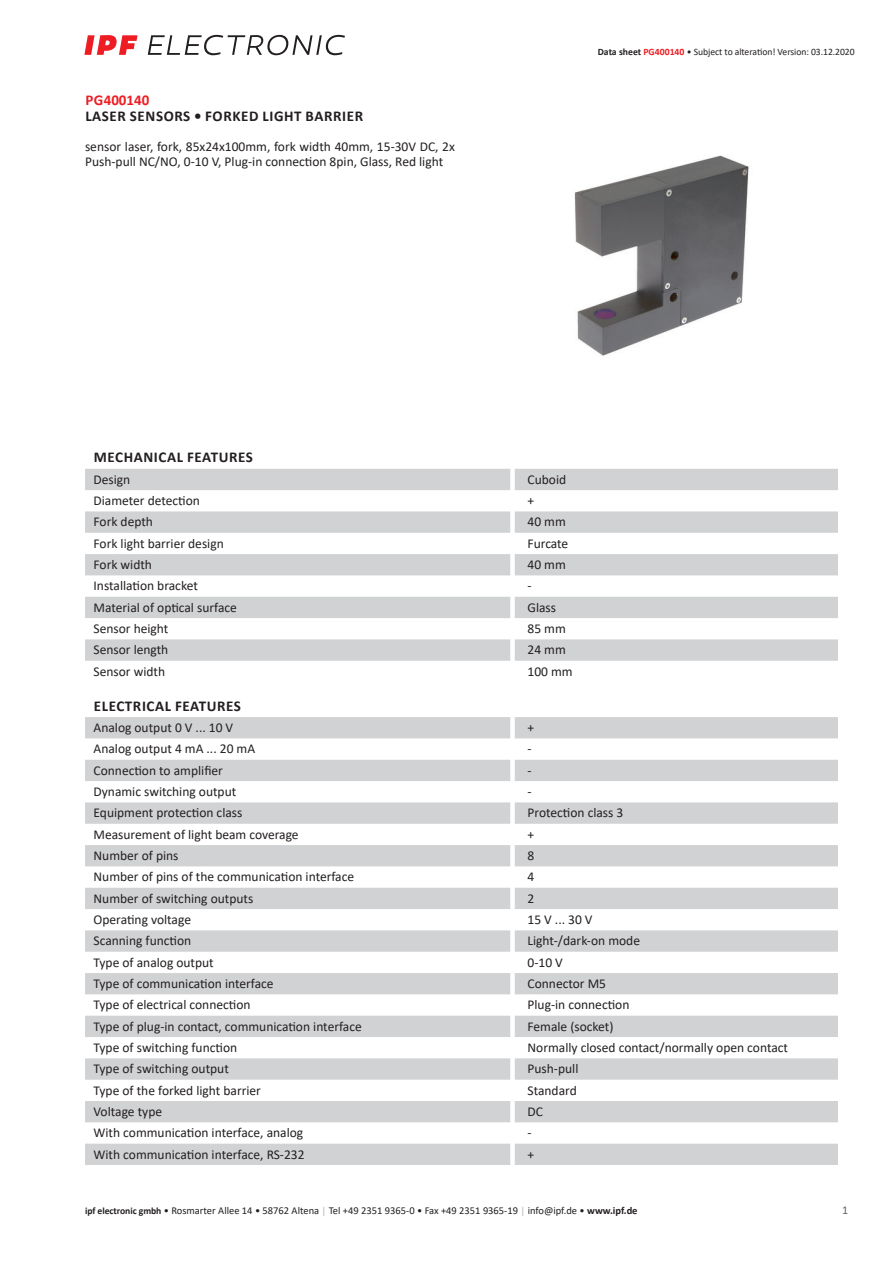
<style>
.page{position:relative;width:893px;height:1263px;background:#fff}
.page>*{position:absolute;margin:0;border:0;box-sizing:border-box;transform-origin:0 0}
.t1{font:700 15px "Calibri";letter-spacing:.04em;color:#231f20}
.t2{font:700 15px "Calibri";color:#ee1d23}
.t3{font:13.5px/15px "Calibri";color:#231f20}
.t4{font:12px "Calibri";color:#636366}
.t5{font:10.5px "Calibri";color:#231f20}
.t6{font:9.75px "Calibri";letter-spacing:-.005em;color:#231f20}
.s1{font-weight:700}
.s2{font-weight:700;color:#ee1d23}
.s3{font-weight:700;font-size:9.75px}
.s4{font-size:9.75px;color:#a8a9ad}
</style>
<div class="page">
<svg style="left:148px;top:35px;width:197px;height:20px"></svg>
<svg style="left:84px;top:35px;width:54px;height:20px"></svg>
<svg style="left:85px;top:469px;width:753px;height:192px;fill:#d1d2d4"></svg>
<svg style="left:85px;top:717px;width:753px;height:448px;fill:#d2d3d5"></svg>
<img style="left:574px;top:155px;width:175px;height:201px">
<p class="t2" style="left:85px;top:89px;width:66px">PG400140</p>
<p class="t1" style="left:85px;top:106px;width:279px">LASER SENSORS • FORKED LIGHT BARRIER</p>
<p class="t3" style="left:85px;top:139px;width:371px">sensor laser, fork, 85x24x100mm, fork width 40mm, 15-30V DC, 2x<br>Push-pull NC/NO, 0-10 V, Plug-in connection 8pin, Glass, Red light</p>
<p class="t6" style="left:598px;top:45px;width:258px"><span class="s1">Data sheet</span> <span class="s2">PG400140</span> • Subject to alteration! Version: 03.12.2020</p>
<p class="t1" style="left:94px;top:447px;width:161px">MECHANICAL FEATURES</p>
<p class="t3" style="left:94px;top:471px;width:38px">Design</p>
<p class="t3" style="left:527px;top:471px;width:40px">Cuboid</p>
<p class="t3" style="left:94px;top:493px;width:108px">Diameter detection</p>
<p class="t3" style="left:527px;top:493px;width:8px">+</p>
<p class="t3" style="left:94px;top:514px;width:61px">Fork depth</p>
<p class="t3" style="left:527px;top:514px;width:40px">40 mm</p>
<p class="t3" style="left:94px;top:535px;width:132px">Fork light barrier design</p>
<p class="t3" style="left:527px;top:535px;width:42px">Furcate</p>
<p class="t3" style="left:94px;top:557px;width:60px">Fork width</p>
<p class="t3" style="left:527px;top:557px;width:40px">40 mm</p>
<p class="t3" style="left:94px;top:578px;width:106px">Installation bracket</p>
<p class="t3" style="left:527px;top:578px;width:6px">-</p>
<p class="t3" style="left:94px;top:599px;width:145px">Material of optical surface</p>
<p class="t3" style="left:527px;top:599px;width:30px">Glass</p>
<p class="t3" style="left:94px;top:621px;width:76px">Sensor height</p>
<p class="t3" style="left:527px;top:621px;width:40px">85 mm</p>
<p class="t3" style="left:94px;top:642px;width:76px">Sensor length</p>
<p class="t3" style="left:527px;top:642px;width:40px">24 mm</p>
<p class="t3" style="left:94px;top:663px;width:73px">Sensor width</p>
<p class="t3" style="left:527px;top:663px;width:47px">100 mm</p>
<p class="t1" style="left:94px;top:695px;width:149px">ELECTRICAL FEATURES</p>
<p class="t3" style="left:94px;top:720px;width:141px">Analog output 0 V ... 10 V</p>
<p class="t3" style="left:527px;top:720px;width:8px">+</p>
<p class="t3" style="left:94px;top:741px;width:163px">Analog output 4 mA ... 20 mA</p>
<p class="t3" style="left:527px;top:741px;width:6px">-</p>
<p class="t3" style="left:94px;top:762px;width:131px">Connection to amplifier</p>
<p class="t3" style="left:527px;top:762px;width:6px">-</p>
<p class="t3" style="left:94px;top:784px;width:144px">Dynamic switching output</p>
<p class="t3" style="left:527px;top:784px;width:6px">-</p>
<p class="t3" style="left:94px;top:805px;width:150px">Equipment protection class</p>
<p class="t3" style="left:527px;top:805px;width:97px">Protection class 3</p>
<p class="t3" style="left:94px;top:826px;width:207px">Measurement of light beam coverage</p>
<p class="t3" style="left:527px;top:826px;width:8px">+</p>
<p class="t3" style="left:94px;top:848px;width:86px">Number of pins</p>
<p class="t3" style="left:527px;top:848px;width:8px">8</p>
<p class="t3" style="left:94px;top:869px;width:262px">Number of pins of the communication interface</p>
<p class="t3" style="left:527px;top:869px;width:8px">4</p>
<p class="t3" style="left:94px;top:890px;width:161px">Number of switching outputs</p>
<p class="t3" style="left:527px;top:890px;width:8px">2</p>
<p class="t3" style="left:94px;top:912px;width:99px">Operating voltage</p>
<p class="t3" style="left:527px;top:912px;width:67px">15 V ... 30 V</p>
<p class="t3" style="left:94px;top:933px;width:99px">Scanning function</p>
<p class="t3" style="left:527px;top:933px;width:114px">Light-/dark-on mode</p>
<p class="t3" style="left:94px;top:954px;width:122px">Type of analog output</p>
<p class="t3" style="left:527px;top:954px;width:37px">0-10 V</p>
<p class="t3" style="left:94px;top:976px;width:182px">Type of communication interface</p>
<p class="t3" style="left:527px;top:976px;width:80px">Connector M5</p>
<p class="t3" style="left:94px;top:997px;width:159px">Type of electrical connection</p>
<p class="t3" style="left:527px;top:997px;width:103px">Plug-in connection</p>
<p class="t3" style="left:94px;top:1018px;width:270px">Type of plug-in contact, communication interface</p>
<p class="t3" style="left:527px;top:1018px;width:88px">Female (socket)</p>
<p class="t3" style="left:94px;top:1040px;width:145px">Type of switching function</p>
<p class="t3" style="left:527px;top:1040px;width:262px">Normally closed contact/normally open contact</p>
<p class="t3" style="left:94px;top:1061px;width:137px">Type of switching output</p>
<p class="t3" style="left:527px;top:1061px;width:52px">Push-pull</p>
<p class="t3" style="left:94px;top:1082px;width:169px">Type of the forked light barrier</p>
<p class="t3" style="left:527px;top:1082px;width:51px">Standard</p>
<p class="t3" style="left:94px;top:1104px;width:70px">Voltage type</p>
<p class="t3" style="left:527px;top:1104px;width:17px">DC</p>
<p class="t3" style="left:94px;top:1125px;width:211px">With communication interface, analog</p>
<p class="t3" style="left:527px;top:1125px;width:6px">-</p>
<p class="t3" style="left:94px;top:1146px;width:213px">With communication interface, RS-232</p>
<p class="t3" style="left:527px;top:1146px;width:8px">+</p>
<p class="t5" style="left:85px;top:1203px;width:554px"><span class="s3">ipf electronic gmbh</span> • Rosmarter Allee 14 • 58762 Altena <span class="s4">│</span> Tel +49 2351 9365-0 • Fax +49 2351 9365-19 <span class="s4">│</span> info@ipf.de • <span class="s1">www.ipf.de</span></p>
<p class="t4" style="left:842px;top:1201px;width:8px">1</p>
</div>
